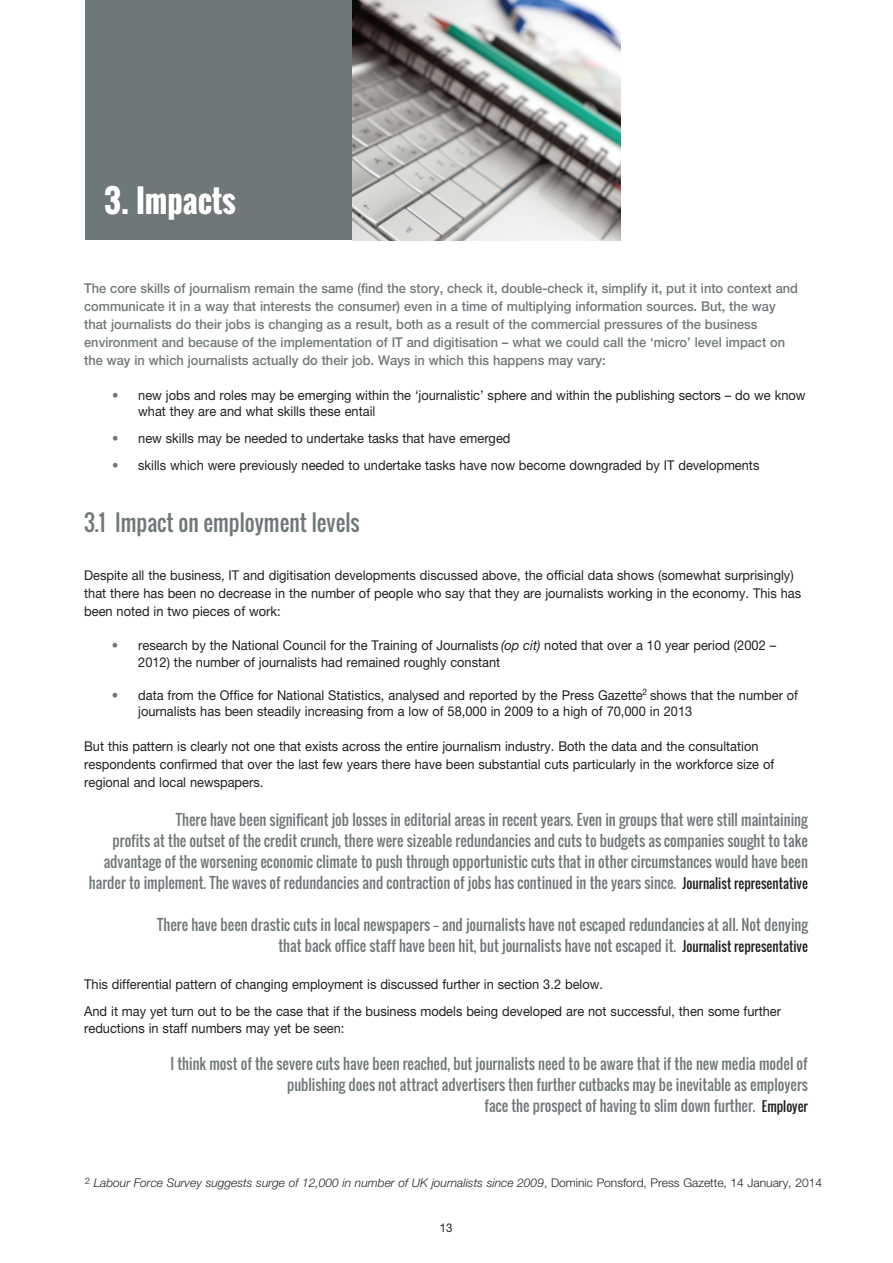
<style>
.page{position:relative;width:893px;height:1263px;background:#fff}
.page>*{position:absolute;margin:0;border:0;box-sizing:border-box;transform-origin:0 0}
.t1{font:700 31.5px "Oswald";color:#fff}
.t2{font:22.5px "Oswald";color:#6f7879;scale:.95 1}
.t3{font:15px/21px "Oswald";color:#6f7879;text-align:right;scale:.95 1}
.t4{font:13.5px/18px "Helvetica Neue";color:#231f20;scale:.95 1}
.t5{font:500 13.5px/18px "Helvetica Neue";color:#6f7879;scale:.95 1}
.t6{font:italic 300 12px "Helvetica Neue";color:#231f20}
.t7{font:12px "Helvetica Neue";color:#231f20;scale:.95 1}
.s1{color:#6f7879}
.s2{font-style:italic}
.s3{font-size:13.5px;color:#231f20}
.s4{font-style:normal}
</style>
<div class="page">
<div style="left:85px;top:0;width:268px;height:240px;background:#6f7879"></div>
<img style="left:353px;top:0;width:267px;height:240px">
<h1 class="t1" style="left:104px;top:185px;width:133px">3. Impacts</h1>
<p class="t5" style="left:84px;top:279px;width:753px">The core skills of journalism remain the same (find the story, check it, double-check it, simplify it, put it into context and communicate it in a way that interests the consumer) even in a time of multiplying information sources. But, the way that journalists do their jobs is changing as a result, both as a result of the commercial pressures of the business environment and because of the implementation of IT and digitisation – what we could call the ‘micro’ level impact on the way in which journalists actually do their job. Ways in which this happens may vary:</p>
<p class="t4" style="left:138px;top:388px;width:704px;line-height:16.5px;text-indent:-26px"><span class="s1">•</span> new jobs and roles may be emerging within the ‘journalistic’ sphere and within the publishing sectors – do we know what they are and what skills these entail</p>
<p class="t4" style="left:112px;top:431px;width:421px"><span class="s1">•</span> new skills may be needed to undertake tasks that have emerged</p>
<p class="t4" style="left:112px;top:458px;width:683px"><span class="s1">•</span> skills which were previously needed to undertake tasks have now become downgraded by IT developments</p>
<h2 class="t2" style="left:84px;top:511px;width:291px">3.1 Impact on employment levels</h2>
<p class="t4" style="left:84px;top:567px;width:756px">Despite all the business, IT and digitisation developments discussed above, the official data shows (somewhat surprisingly) that there has been no decrease in the number of people who say that they are journalists working in the economy. This has been noted in two pieces of work:</p>
<p class="t4" style="left:138px;top:638px;width:673px;line-height:16.5px;text-indent:-26px"><span class="s1">•</span> research by the National Council for the Training of Journalists <span class="s2">(op cit)</span> noted that over a 10 year period (2002 –<br>2012) the number of journalists had remained roughly constant</p>
<p class="t4" style="left:138px;top:688px;width:696px;line-height:16.5px;text-indent:-26px"><span class="s1">•</span> data from the Office for National Statistics, analysed and reported by the Press Gazette<sup>2</sup> shows that the number of journalists has been steadily increasing from a low of 58,000 in 2009 to a high of 70,000 in 2013</p>
<p class="t4" style="left:84px;top:738px;width:728px">But this pattern is clearly not one that exists across the entire journalism industry. Both the data and the consultation respondents confirmed that over the last few years there have been substantial cuts particularly in the workforce size of regional and local newspapers.</p>
<p class="t3" style="left:89px;top:810px;width:758px">There have been significant job losses in editorial areas in recent years. Even in groups that were still maintaining<br>profits at the outset of the credit crunch, there were sizeable redundancies and cuts to budgets as companies sought to take advantage of the worsening economic climate to push through opportunistic cuts that in other circumstances would have been harder to implement. The waves of redundancies and contraction of jobs has continued in the years since. <span class="s3">Journalist representative</span></p>
<p class="t3" style="left:157px;top:915px;width:686px">There have been drastic cuts in local newspapers − and journalists have not escaped redundancies at all. Not denying that back office staff have been hit, but journalists have not escaped it. <span class="s3">Journalist representative</span></p>
<p class="t4" style="left:84px;top:972px;width:735px;line-height:27px">This differential pattern of changing employment is discussed further in section 3.2 below.<br>And it may yet turn out to be the case that if the business models being developed are not successful, then some further</p>
<p class="t4" style="left:84px;top:1020px;width:275px">reductions in staff numbers may yet be seen:</p>
<p class="t3" style="left:170px;top:1054px;width:672px">I think most of the severe cuts have been reached, but journalists need to be aware that if the new media model of publishing does not attract advertisers then further cutbacks may be inevitable as employers<br>face the prospect of having to slim down further. <span class="s3">Employer</span></p>
<p class="t6" style="left:85px;top:1178px;width:738px"><sup>2</sup> Labour Force Survey suggests surge of 12,000 in number of UK journalists since 2009<span class="s4">, Dominic Ponsford, Press Gazette, 14 January, 2014</span></p>
<p class="t7" style="left:440px;top:1219px;width:15px">13</p>
</div>
